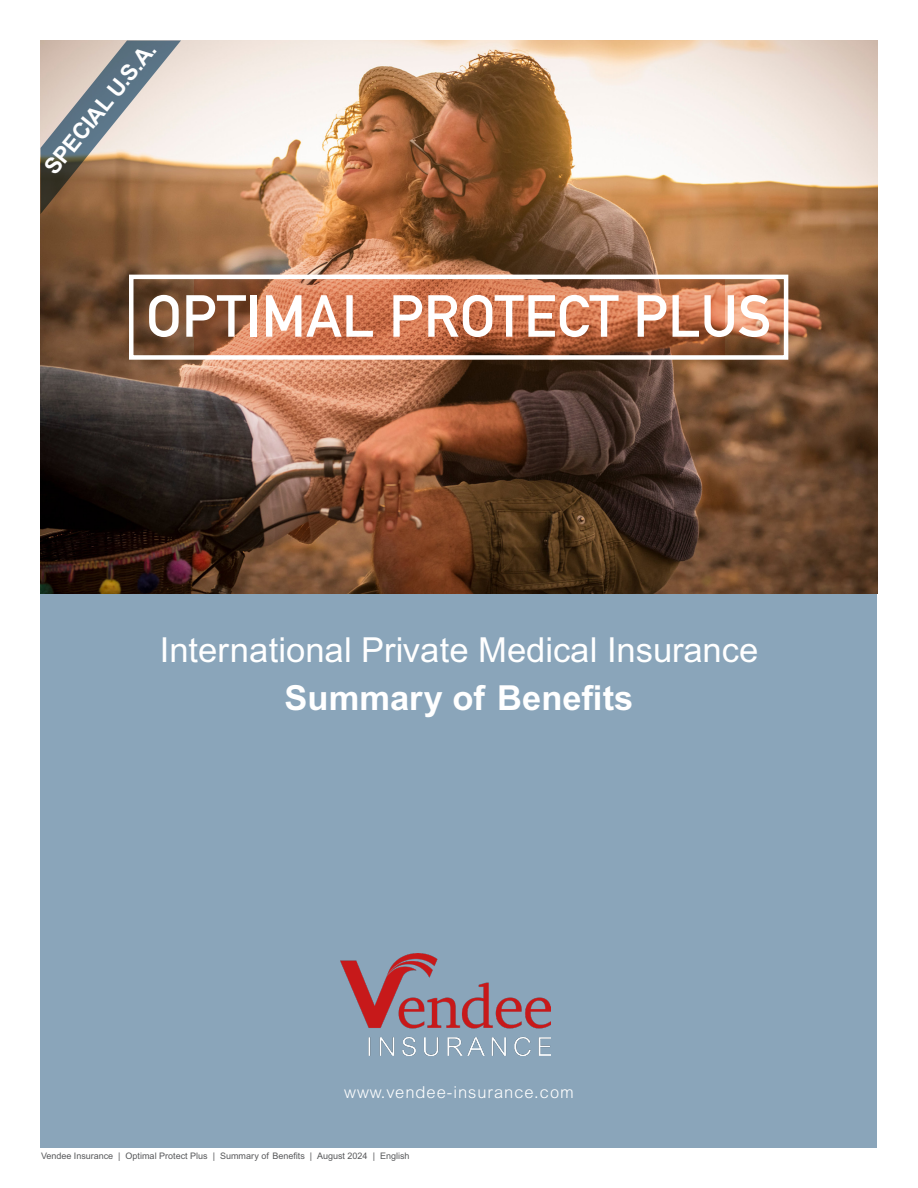
<style>
.page{position:relative;width:918px;height:1188px;background:#fff}
.page>*{position:absolute;margin:0;border:0;box-sizing:border-box;transform-origin:0 0}
.t1{font:700 58.35px "DIN Alternate";letter-spacing:.005em;color:#fff}
.t2{font:34.5px "Arial MT Pro";color:#fff}
.t3{font:700 34.5px "Arial MT Pro";color:#fff}
.t4{font:700 22.5px "Arial MT Pro";color:#fff}
.t5{font:300 16.5px "Arial MT Pro";letter-spacing:.06em;color:#fff}
.t6{font:9px "Arial MT Pro";color:#57585a}
</style>
<div class="page">
<div style="left:40px;top:594px;width:838px;height:554px;background:#8aa5ba"></div>
<img style="left:40px;top:40px;width:838px;height:554px">
<svg style="left:40px;top:40px;width:141px;height:174px;background:#a79a8e"></svg>
<svg style="left:194px;top:280px;width:531px;height:75px;background:#ba6a47"></svg>
<div style="left:129px;top:275px;width:659px;height:85px;border:4px solid #fff"></div>
<img style="left:341px;top:954px;width:209px;height:102px">
<p class="t4" style="left:39px;top:163px;width:164px;rotate:-51deg">SPECIAL U.S.A.</p>
<p class="t1" style="left:146px;top:272px;width:627px">OPTIMAL PROTECT PLUS</p>
<p class="t2" style="left:160px;top:630px;width:600px">International Private Medical Insurance</p>
<p class="t3" style="left:285px;top:678px;width:350px">Summary of Benefits</p>
<p class="t5" style="left:344px;top:1083px;width:231px">www.vendee-insurance.com</p>
<p class="t6" style="left:41px;top:1150px;width:370px">Vendee Insurance | Optimal Protect Plus | Summary of Benefits | August 2024 | English</p>
</div>
